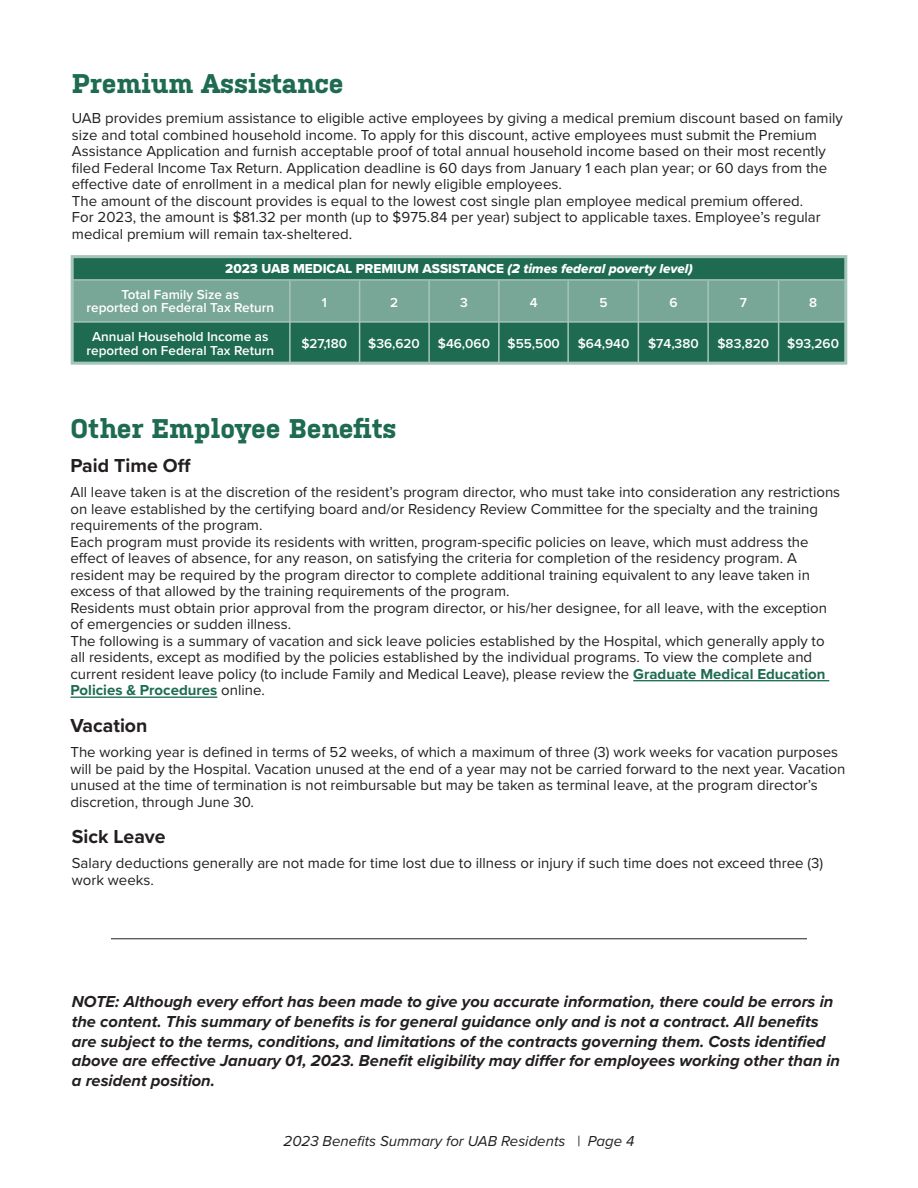
<style>
.page{position:relative;width:918px;height:1188px;background:#fff}
.page>*{position:absolute;margin:0;border:0;box-sizing:border-box;transform-origin:0 0}
.t1{font:700 27px "Kulturista";color:#1e6b52}
.t2{font:700 19.5px "Proxima Nova";color:#231f20}
.t3{font:italic 700 16.5px/19.8px "Proxima Nova";color:#231f20}
.t4{font:15px/16.5px "Proxima Nova";color:#231f20}
.t5{font:italic 15px "Proxima Nova";color:#231f20}
.t6{font:600 13.5px "Proxima Nova";color:#fff}
.t7{font:13.5px "Proxima Nova Extrabld";color:#fff}
.s1{font-family:"Proxima Nova Extrabld It"}
.s2{font-weight:700;color:#1e6b52}
</style>
<div class="page">
<hr style="left:633px;top:680px;width:196px;height:1px;background:#1e6b52">
<hr style="left:70px;top:697px;width:147px;height:1px;background:#1e6b52">
<hr style="left:111px;top:938px;width:696px;height:1px;background:#231f20">
<div style="left:71px;top:256px;width:776px;height:24px;background:#1e6b52"></div>
<div style="left:71px;top:280px;width:776px;height:41px;background:#78a697"></div>
<div style="left:71px;top:322px;width:776px;height:42px;background:#1e6b52"></div>
<hr style="left:71px;top:279px;width:776px;height:2px;background:#a5c4ba">
<hr style="left:71px;top:321px;width:776px;height:2px;background:#a5c4ba">
<hr style="left:289px;top:281px;width:2px;height:83px;background:#a5c4ba">
<hr style="left:359px;top:281px;width:1px;height:83px;background:#a5c4ba">
<hr style="left:428px;top:281px;width:2px;height:83px;background:#a5c4ba">
<hr style="left:498px;top:281px;width:2px;height:83px;background:#a5c4ba">
<hr style="left:567px;top:281px;width:2px;height:83px;background:#a5c4ba">
<hr style="left:638px;top:281px;width:1px;height:83px;background:#a5c4ba">
<hr style="left:707px;top:281px;width:2px;height:83px;background:#a5c4ba">
<hr style="left:778px;top:281px;width:1px;height:83px;background:#a5c4ba">
<div style="left:71px;top:255px;width:776px;height:110px;border:3px solid #a5c4ba"></div>
<p class="t1" style="left:72px;top:68px;width:273px">Premium Assistance</p>
<p class="t4" style="left:72px;top:110px;width:772px">UAB provides premium assistance to eligible active employees by giving a medical premium discount based on family size and total combined household income. To apply for this discount, active employees must submit the Premium Assistance Application and furnish acceptable proof of total annual household income based on their most recently filed Federal Income Tax Return. Application deadline is 60 days from January 1 each plan year; or 60 days from the effective date of enrollment in a medical plan for newly eligible employees.</p>
<p class="t4" style="left:72px;top:192px;width:750px">The amount of the discount provides is equal to the lowest cost single plan employee medical premium offered.<br>For 2023, the amount is $81.32 per month (up to $975.84 per year) subject to applicable taxes. Employee’s regular medical premium will remain tax-sheltered.</p>
<p class="t7" style="left:225px;top:258px;width:469px">2023 UAB MEDICAL PREMIUM ASSISTANCE <span class="s1">(2 times federal poverty level)</span></p>
<p class="t6" style="left:322px;top:292px;width:7px">1</p>
<p class="t6" style="left:390px;top:292px;width:10px">2</p>
<p class="t6" style="left:460px;top:292px;width:9px">3</p>
<p class="t6" style="left:530px;top:292px;width:9px">4</p>
<p class="t6" style="left:600px;top:292px;width:10px">5</p>
<p class="t6" style="left:669px;top:292px;width:10px">6</p>
<p class="t6" style="left:740px;top:292px;width:9px">7</p>
<p class="t6" style="left:809px;top:292px;width:10px">8</p>
<p class="t6" style="left:301px;top:333px;width:47px">$27,180</p>
<p class="t6" style="left:368px;top:333px;width:53px">$36,620</p>
<p class="t6" style="left:438px;top:333px;width:54px">$46,060</p>
<p class="t6" style="left:508px;top:333px;width:54px">$55,500</p>
<p class="t6" style="left:578px;top:333px;width:53px">$64,940</p>
<p class="t6" style="left:648px;top:333px;width:52px">$74,380</p>
<p class="t6" style="left:717px;top:333px;width:53px">$83,820</p>
<p class="t6" style="left:787px;top:333px;width:53px">$93,260</p>
<p class="t6" style="left:122px;top:284px;width:119px">Total Family Size as</p>
<p class="t6" style="left:87px;top:298px;width:189px">reported on Federal Tax Return</p>
<p class="t6" style="left:92px;top:327px;width:178px">Annual Household Income as</p>
<p class="t6" style="left:87px;top:340px;width:189px">reported on Federal Tax Return</p>
<p class="t1" style="left:70px;top:413px;width:327px">Other Employee Benefits</p>
<p class="t2" style="left:70px;top:451px;width:122px">Paid Time Off</p>
<p class="t4" style="left:70px;top:483px;width:771px">All leave taken is at the discretion of the resident’s program director, who must take into consideration any restrictions on leave established by the certifying board and/or Residency Review Committee for the specialty and the training requirements of the program.</p>
<p class="t4" style="left:70px;top:533px;width:741px">Each program must provide its residents with written, program-specific policies on leave, which must address the effect of leaves of absence, for any reason, on satisfying the criteria for completion of the residency program. A resident may be required by the program director to complete additional training equivalent to any leave taken in excess of that allowed by the training requirements of the program.</p>
<p class="t4" style="left:70px;top:599px;width:758px">Residents must obtain prior approval from the program director, or his/her designee, for all leave, with the exception of emergencies or sudden illness.</p>
<p class="t4" style="left:70px;top:632px;width:756px">The following is a summary of vacation and sick leave policies established by the Hospital, which generally apply to all residents, except as modified by the policies established by the individual programs. To view the complete and current resident leave policy (to include Family and Medical Leave), please review the <span class="s2">Graduate Medical Education Policies &amp; Procedures</span> online.</p>
<p class="t2" style="left:70px;top:711px;width:78px">Vacation</p>
<p class="t4" style="left:70px;top:743px;width:776px">The working year is defined in terms of 52 weeks, of which a maximum of three (3) work weeks for vacation purposes will be paid by the Hospital. Vacation unused at the end of a year may not be carried forward to the next year. Vacation unused at the time of termination is not reimbursable but may be taken as terminal leave, at the program director’s discretion, through June 30.</p>
<p class="t2" style="left:72px;top:822px;width:95px">Sick Leave</p>
<p class="t4" style="left:72px;top:854px;width:753px">Salary deductions generally are not made for time lost due to illness or injury if such time does not exceed three (3) work weeks.</p>
<p class="t3" style="left:72px;top:991px;width:770px">NOTE: Although every effort has been made to give you accurate information, there could be errors in the content. This summary of benefits is for general guidance only and is not a contract. All benefits are subject to the terms, conditions, and limitations of the contracts governing them. Costs identified above are effective January 01, 2023. Benefit eligibility may differ for employees working other than in a resident position.</p>
<p class="t5" style="left:284px;top:1130px;width:352px">2023 Benefits Summary for UAB Residents | Page 4</p>
</div>
